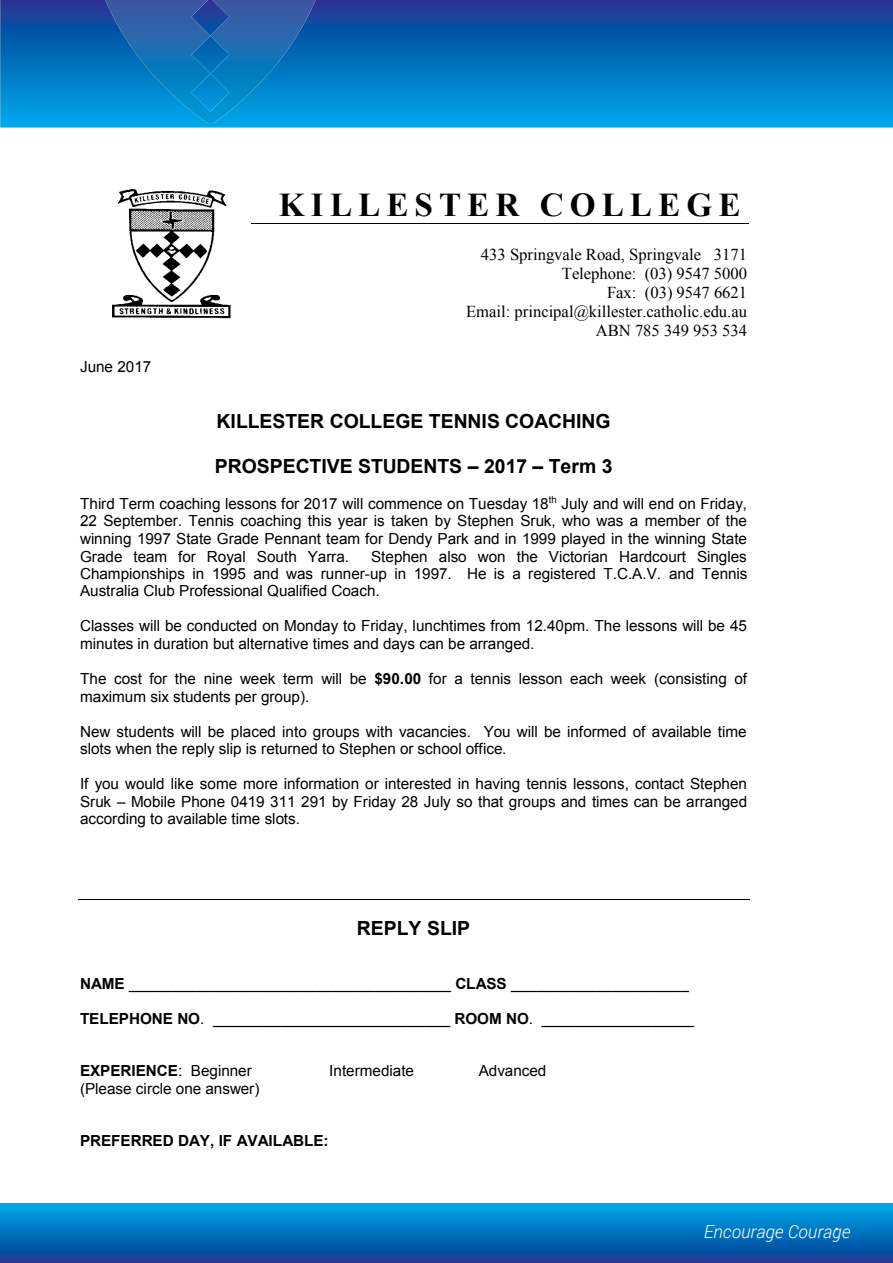
<style>
.page{position:relative;width:893px;height:1263px;background:#fff}
.page>*{position:absolute;margin:0;border:0;box-sizing:border-box;transform-origin:0 0}
.t1{font:700 33.15px "Times New Roman";letter-spacing:.18em;color:#000}
.t2{font:20.55px "Myriad Pro";color:#fff}
.t3{font:700 19.5px "Arial";color:#000}
.t4{font:italic 300 18px "Roboto";color:#fff}
.t5{font:16.65px/19px "Times New Roman";color:#000;text-align:right}
.t6{font:15.3px/17.5px "Arial";color:#000;text-align:justify}
.t7{font:700 15.3px "Arial";letter-spacing:-.005em;color:#000}
.s1{font-weight:700}
.s2{font-weight:400}
</style>
<div class="page">
<svg style="left:0;top:0;width:893px;height:128px;background:#0771bd"></svg>
<svg style="left:105px;top:0;width:210px;height:123px;background:#1276bc"></svg>
<svg style="left:0;top:1203px;width:892px;height:60px;background:#0571bd"></svg>
<hr style="left:251px;top:224px;width:498px;height:1px;background:#000">
<hr style="left:78px;top:899px;width:671px;height:1px;background:#000">
<img style="left:112px;top:189px;width:119px;height:130px">
<p class="t6" style="left:80px;top:358px;width:73px">June 2017</p>
<h1 class="t1" style="left:279px;top:182px;width:463px">KILLESTER COLLEGE</h1>
<p class="t5" style="left:466px;top:245px;width:283px">433 Springvale Road, Springvale 3171<br>Telephone: (03) 9547 5000<br>Fax: (03) 9547 6621<br>Email: principal@killester.catholic.edu.au<br>ABN 785 349 953 534</p>
<p class="t3" style="left:217px;top:409px;width:395px">KILLESTER COLLEGE TENNIS COACHING</p>
<p class="t3" style="left:215px;top:453px;width:399px">PROSPECTIVE STUDENTS – 2017 – Term 3</p>
<p class="t6" style="left:80px;top:495px;width:668px">Third Term coaching lessons for 2017 will commence on Tuesday 18<sup>th</sup> July and will end on Friday, 22 September. Tennis coaching this year is taken by Stephen Sruk, who was a member of the winning 1997 State Grade Pennant team for Dendy Park and in 1999 played in the winning State Grade team for Royal South Yarra.</p>
<p class="t6" style="left:80px;top:548px;width:669px;text-indent:291px">Stephen also won the Victorian Hardcourt Singles Championships in 1995 and was runner-up in 1997. He is a registered T.C.A.V. and Tennis Australia Club Professional Qualified Coach.</p>
<p class="t6" style="left:80px;top:617px;width:668px">Classes will be conducted on Monday to Friday, lunchtimes from 12.40pm. The lessons will be 45 minutes in duration but alternative times and days can be arranged.</p>
<p class="t6" style="left:80px;top:670px;width:668px">The cost for the nine week term will be <span class="s1">$90.00</span> for a tennis lesson each week (consisting of maximum six students per group).</p>
<p class="t6" style="left:80px;top:723px;width:668px">New students will be placed into groups with vacancies. You will be informed of available time slots when the reply slip is returned to Stephen or school office.</p>
<p class="t6" style="left:80px;top:775px;width:669px">If you would like some more information or interested in having tennis lessons, contact Stephen Sruk – Mobile Phone 0419 311 291 by Friday 28 July so that groups and times can be arranged according to available time slots.</p>
<p class="t3" style="left:357px;top:916px;width:115px">REPLY SLIP</p>
<p class="t6" style="left:80px;top:975px;width:610px"><span class="s1">NAME</span> ______________________________________ <span class="s1">CLASS</span> _____________________</p>
<p class="t6" style="left:80px;top:1010px;width:615px"><span class="s1">TELEPHONE NO</span>. ____________________________ <span class="s1">ROOM NO</span>. __________________</p>
<p class="t7" style="left:80px;top:1061px;width:173px">EXPERIENCE<span class="s2">: Beginner</span></p>
<p class="t6" style="left:329px;top:1062px;width:86px">Intermediate</p>
<p class="t6" style="left:479px;top:1062px;width:69px">Advanced</p>
<p class="t6" style="left:80px;top:1080px;width:181px">(Please circle one answer)</p>
<p class="t7" style="left:80px;top:1131px;width:250px">PREFERRED DAY, IF AVAILABLE:</p>
<p class="t4" style="left:704px;top:1219px;width:148px">Encourage Courage</p>
<h2 class="t2" style="left:834px;top:1210px;width:6px">.</h2>
</div>
